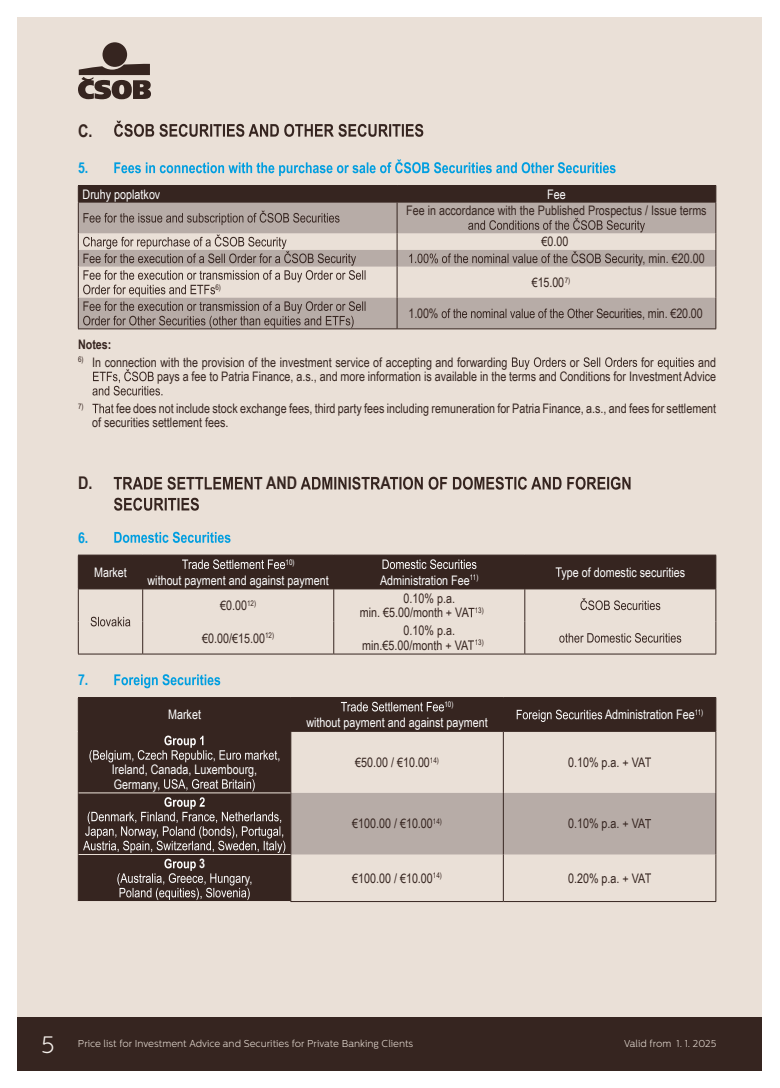
<style>
.page{position:relative;width:780px;height:1088px;background:#fff}
.page>*{position:absolute;margin:0;border:0;box-sizing:border-box;transform-origin:0 0}
.t1{font:300 23.75px "Centrale Sans";color:#f5f0eb}
.t2{font:700 17.5px "Arial Narrow";color:#362520}
.t3{font:700 15px "Arial Narrow";color:#009ee0}
.t4{font:13.12px/14.2px "Arial Narrow";color:#362520}
.t5{font:13.12px/14.5px "Arial Narrow";color:#fff}
.t6{font:700 13.12px "Arial Narrow";color:#362520}
.t7{font:700 13.12px "Arial Narrow";color:#fff}
.t8{font:300 10px "Centrale Sans";color:#eae0d7}
.t9{font:7.62px "Arial Narrow";color:#fff}
.t10{font:7.62px "Arial Narrow";color:#362520}
</style>
<div class="page">
<div style="left:18px;top:18px;width:744px;height:1052px;background:#eae0d7"></div>
<div style="left:18px;top:1017px;width:744px;height:53px;background:#362520"></div>
<div style="left:102px;top:42px;width:25px;height:25px;background:#362520;border-radius:50%"></div>
<svg style="left:78px;top:64px;width:73px;height:35px"></svg>
<svg style="left:114px;top:121px;width:309px;height:16px"></svg>
<svg style="left:114px;top:159px;width:501px;height:17px"></svg>
<svg style="left:79px;top:203px;width:636px;height:126px;fill:#b7aca7"></svg>
<hr style="left:78px;top:329px;width:319px;height:1px;background:#362520">
<hr style="left:397px;top:329px;width:319px;height:1px;background:#362520">
<div style="left:78px;top:185px;width:638px;height:17px;background:#362520"></div>
<hr style="left:78px;top:202px;width:319px;height:1px;background:#362520">
<hr style="left:397px;top:202px;width:319px;height:1px;background:#362520">
<hr style="left:78px;top:202px;width:1px;height:31px;background:#362520">
<hr style="left:397px;top:202px;width:1px;height:31px;background:#362520">
<hr style="left:715px;top:202px;width:1px;height:31px;background:#362520">
<svg style="left:397px;top:233px;width:1px;height:34px"></svg>
<svg style="left:715px;top:233px;width:1px;height:34px"></svg>
<hr style="left:397px;top:267px;width:1px;height:31px;background:#362520">
<hr style="left:715px;top:267px;width:1px;height:31px;background:#362520">
<hr style="left:78px;top:298px;width:1px;height:31px;background:#362520">
<hr style="left:397px;top:298px;width:1px;height:31px;background:#362520">
<hr style="left:715px;top:298px;width:1px;height:31px;background:#362520">
<svg style="left:83px;top:211px;width:256px;height:14px;background:#9d918c"></svg>
<svg style="left:468px;top:218px;width:177px;height:14px;background:#9d908b"></svg>
<svg style="left:409px;top:251px;width:229px;height:12px;background:#9a8e89"></svg>
<svg style="left:78px;top:233px;width:287px;height:95px"></svg>
<svg style="left:441px;top:308px;width:148px;height:10px"></svg>
<svg style="left:596px;top:308px;width:6px;height:10px"></svg>
<svg style="left:512px;top:357px;width:53px;height:13px"></svg>
<svg style="left:583px;top:357px;width:54px;height:10px"></svg>
<svg style="left:657px;top:357px;width:37px;height:12px"></svg>
<svg style="left:92px;top:369px;width:70px;height:26px"></svg>
<svg style="left:92px;top:404px;width:22px;height:9px"></svg>
<svg style="left:114px;top:477px;width:148px;height:13px"></svg>
<svg style="left:300px;top:477px;width:80px;height:13px"></svg>
<svg style="left:390px;top:477px;width:240px;height:13px"></svg>
<svg style="left:114px;top:498px;width:85px;height:13px"></svg>
<svg style="left:114px;top:532px;width:116px;height:11px"></svg>
<hr style="left:715px;top:555px;width:1px;height:33px;background:#362520">
<hr style="left:78px;top:589px;width:1px;height:32px;background:#362520">
<hr style="left:142px;top:589px;width:1px;height:32px;background:#362520">
<hr style="left:333px;top:589px;width:1px;height:32px;background:#362520">
<hr style="left:524px;top:588px;width:192px;height:1px;background:#362520">
<hr style="left:524px;top:589px;width:1px;height:32px;background:#362520">
<hr style="left:715px;top:589px;width:1px;height:32px;background:#362520">
<hr style="left:78px;top:621px;width:1px;height:33px;background:#362520">
<hr style="left:142px;top:621px;width:1px;height:33px;background:#362520">
<hr style="left:333px;top:621px;width:1px;height:33px;background:#362520">
<hr style="left:524px;top:621px;width:1px;height:33px;background:#362520">
<hr style="left:715px;top:621px;width:1px;height:33px;background:#362520">
<hr style="left:143px;top:654px;width:191px;height:1px;background:#362520">
<hr style="left:334px;top:654px;width:190px;height:1px;background:#362520">
<hr style="left:524px;top:654px;width:192px;height:1px;background:#362520">
<hr style="left:78px;top:654px;width:65px;height:1px;background:#362520">
<div style="left:78px;top:555px;width:637px;height:34px;background:#362520"></div>
<svg style="left:91px;top:617px;width:39px;height:9px"></svg>
<svg style="left:468px;top:608px;width:6px;height:9px"></svg>
<svg style="left:580px;top:598px;width:80px;height:12px"></svg>
<svg style="left:468px;top:640px;width:6px;height:10px"></svg>
<svg style="left:559px;top:633px;width:122px;height:10px"></svg>
<svg style="left:114px;top:674px;width:106px;height:14px"></svg>
<svg style="left:79px;top:698px;width:636px;height:81px;fill:#362520"></svg>
<hr style="left:78px;top:732px;width:1px;height:61px;background:#362520">
<hr style="left:290px;top:732px;width:1px;height:61px;background:#362520">
<hr style="left:503px;top:732px;width:1px;height:61px;background:#362520">
<hr style="left:715px;top:732px;width:1px;height:61px;background:#362520">
<hr style="left:715px;top:793px;width:1px;height:61px;background:#362520">
<hr style="left:715px;top:854px;width:1px;height:47px;background:#362520">
<hr style="left:503px;top:697px;width:213px;height:1px;background:#362520">
<hr style="left:503px;top:698px;width:1px;height:33px;background:#362520">
<hr style="left:715px;top:698px;width:1px;height:33px;background:#362520">
<hr style="left:78px;top:731px;width:213px;height:1px;background:#362520">
<hr style="left:291px;top:731px;width:212px;height:1px;background:#362520">
<hr style="left:503px;top:731px;width:213px;height:1px;background:#362520">
<hr style="left:290px;top:901px;width:213px;height:1px;background:#362520">
<hr style="left:503px;top:901px;width:213px;height:1px;background:#362520">
<hr style="left:78px;top:697px;width:213px;height:1px;background:#362520">
<hr style="left:291px;top:697px;width:212px;height:1px;background:#362520">
<hr style="left:78px;top:698px;width:1px;height:33px;background:#362520">
<svg style="left:341px;top:702px;width:103px;height:9px"></svg>
<svg style="left:516px;top:710px;width:86px;height:12px"></svg>
<svg style="left:89px;top:735px;width:190px;height:27px;background:#4f413c"></svg>
<svg style="left:645px;top:757px;width:6px;height:10px"></svg>
<svg style="left:78px;top:779px;width:637px;height:122px"></svg>
<h2 class="t2" style="left:78px;top:117px;width:16px">C.</h2>
<p class="t3" style="left:78px;top:156px;width:12px">5.</p>
<p class="t5" style="left:83px;top:186px;width:79px">Druhy poplatkov</p>
<p class="t5" style="left:547px;top:186px;width:20px">Fee</p>
<p class="t4" style="left:406px;top:203px;width:302px">Fee in accordance with the Published Prospectus / Issue terms</p>
<p class="t4" style="left:541px;top:234px;width:28px">€0.00</p>
<p class="t4" style="left:638px;top:251px;width:68px">y, min. €20.00</p>
<p class="t10" style="left:215px;top:281px;width:7px">6)</p>
<p class="t4" style="left:532px;top:275px;width:40px">€15.00 <sup>7)</sup></p>
<p class="t4" style="left:408px;top:306px;width:31px">1.00%</p>
<p class="t4" style="left:589px;top:306px;width:114px">r ecurities, min. €20.00</p>
<p class="t6" style="left:78px;top:334px;width:35px">Notes:</p>
<p class="t4" style="left:78px;top:355px;width:431px"><sup>6)</sup> In connection with the provision of the investment service of accepting and forwarding</p>
<p class="t4" style="left:570px;top:355px;width:11px">or</p>
<p class="t4" style="left:641px;top:355px;width:14px">for</p>
<p class="t4" style="left:157px;top:355px;width:560px;text-align:right">and<br>pays a fee to Patria Finance, a.s., and more information is available in the terms and Conditions for Investment Advice</p>
<p class="t10" style="left:78px;top:400px;width:7px">7)</p>
<p class="t4" style="left:92px;top:401px;width:625px;text-indent:24px">fee does not include stock exchange fees, third party fees including remuneration for Patria Finance, a.s., and fees for settlement of securities settlement fees.</p>
<h2 class="t2" style="left:78px;top:470px;width:16px">D.</h2>
<h2 class="t2" style="left:266px;top:470px;width:33px">AND</h2>
<h2 class="t2" style="left:380px;top:470px;width:12px">A</h2>
<p class="t3" style="left:78px;top:526px;width:12px">6.</p>
<p class="t5" style="left:94px;top:564px;width:34px">Market</p>
<p class="t3" style="left:78px;top:668px;width:12px">7.</p>
<p class="t9" style="left:285px;top:556px;width:11px">10)</p>
<p class="t5" style="left:147px;top:572px;width:183px">without payment and against payment</p>
<p class="t5" style="left:380px;top:572px;width:100px">Administration Fee<sup>11)</sup></p>
<p class="t4" style="left:220px;top:598px;width:38px">€0.00<sup>12)</sup></p>
<p class="t4" style="left:360px;top:590px;width:125px;text-indent:44px">0.10% p.a.<br>min. €5.00/month + VA <sup>13)</sup></p>
<p class="t4" style="left:202px;top:630px;width:73px">€0.00/€15.00<sup>12)</sup></p>
<p class="t4" style="left:362px;top:623px;width:123px;text-indent:41px">0.10% p.a. min.€5.00/month + VA <sup>13)</sup></p>
<p class="t5" style="left:168px;top:707px;width:34px">Market</p>
<p class="t9" style="left:444px;top:699px;width:11px">10)</p>
<p class="t5" style="left:306px;top:715px;width:183px">without payment and against payment</p>
<p class="t5" style="left:561px;top:564px;width:125px">ype of domestic securities</p>
<p class="t5" style="left:605px;top:707px;width:100px">Administration Fee<sup>11)</sup></p>
<p class="t5" style="left:112px;top:762px;width:147px">Ireland, Canada, Luxembourg,<br>Germany</p>
<p class="t5" style="left:151px;top:823px;width:7px">y</p>
<p class="t7" style="left:199px;top:854px;width:7px">3</p>
<p class="t4" style="left:355px;top:755px;width:85px">€50.00 / €10.00<sup>14)</sup></p>
<p class="t4" style="left:568px;top:755px;width:79px">0.10% p.a. + VA</p>
<p class="t4" style="left:352px;top:816px;width:91px">€100.00 / €10.00<sup>14)</sup></p>
<p class="t4" style="left:568px;top:816px;width:79px">0.10% p.a. + VA</p>
<p class="t5" style="left:245px;top:870px;width:9px">y,</p>
<p class="t4" style="left:352px;top:870px;width:91px">€100.00 / €10.00<sup>14)</sup></p>
<p class="t4" style="left:568px;top:870px;width:79px">0.20% p.a. + VA</p>
<h1 class="t1" style="left:41px;top:1031px;width:15px">5</h1>
<p class="t8" style="left:78px;top:1038px;width:337px">Price list for Investment Advice and Securities for Private Banking Clients</p>
<p class="t8" style="left:624px;top:1038px;width:94px">Valid from 1. 1. 2025</p>
</div>
